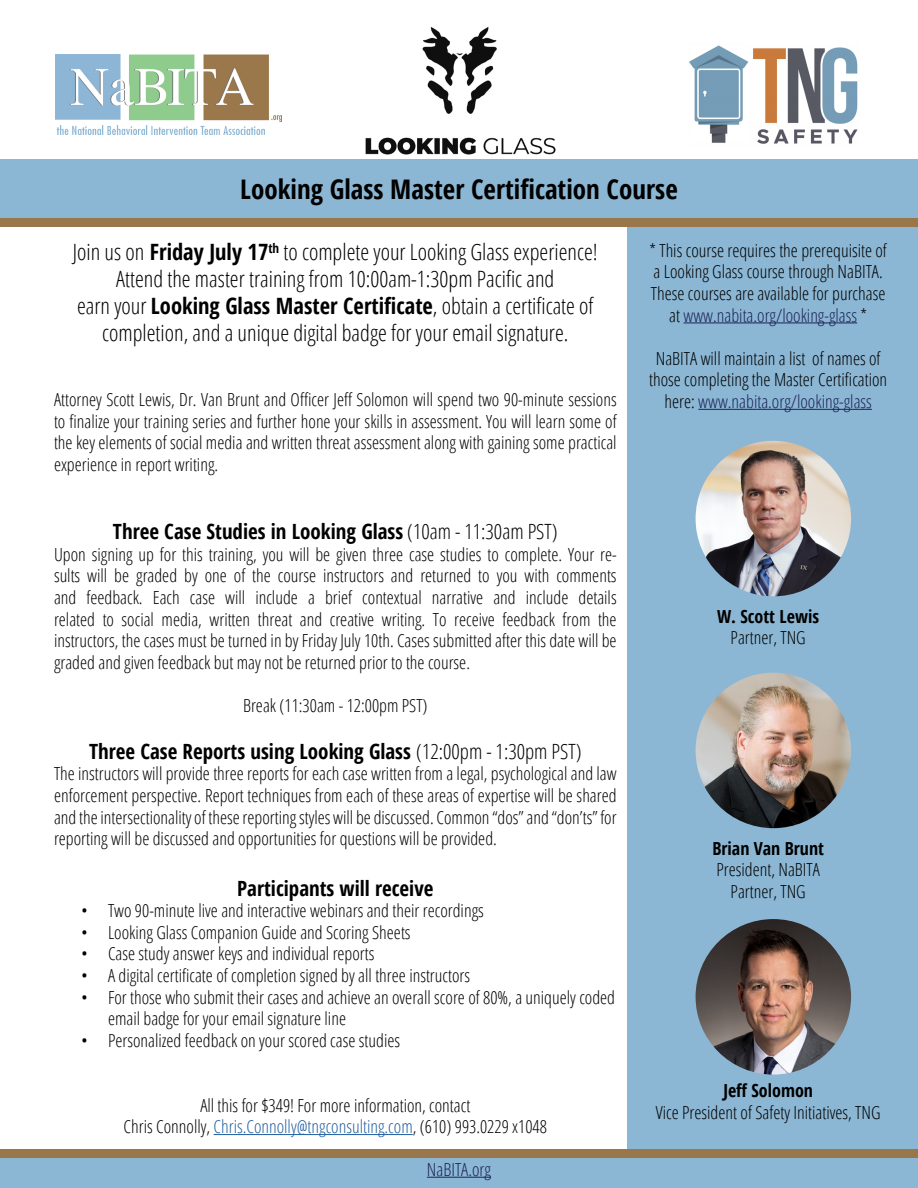
<style>
.page{position:relative;width:918px;height:1188px;background:#fff}
.page>*{position:absolute;margin:0;border:0;box-sizing:border-box;transform-origin:0 0}
.t1{font:700 condensed 27px "Open Sans";color:#000}
.t2{font:300 condensed 22.5px/27px "Open Sans";color:#000;text-align:center}
.t3{font:700 condensed 21px "Open Sans";color:#000}
.t4{font:300 condensed 18px/21.6px "Open Sans";color:#000;text-align:center}
.t5{font:700 condensed 18px "Open Sans";color:#000}
.t6{font:300 condensed 18px "Open Sans";color:#1d2256}
.s1{font-weight:700}
.s2{color:#1d2256}
.s3{font-weight:300}
.s4{color:#215e9e}
</style>
<div class="page">
<div style="left:0;top:160px;width:918px;height:58px;background:#8bb7d4"></div>
<div style="left:0;top:1158px;width:918px;height:30px;background:#8bb7d4"></div>
<div style="left:0;top:1149px;width:918px;height:9px;background:#99774a"></div>
<hr style="left:214px;top:1134px;width:199px;height:1px;background:#215e9e">
<hr style="left:427px;top:1177px;width:64px;height:1px;background:#1d2256">
<div style="left:627px;top:226px;width:291px;height:923px;background:#8bb7d4"></div>
<div style="left:0;top:218px;width:918px;height:9px;background:#99774a"></div>
<img style="left:55px;top:54px;width:227px;height:81px">
<img style="left:365px;top:27px;width:191px;height:128px">
<img style="left:696px;top:919px;width:155px;height:156px;border-radius:78px">
<img style="left:696px;top:673px;width:155px;height:155px;border-radius:78px">
<img style="left:696px;top:441px;width:155px;height:155px;border-radius:78px">
<hr style="left:684px;top:322px;width:173px;height:1px;background:#1d2256">
<hr style="left:698px;top:409px;width:174px;height:1px;background:#1d2256">
<img style="left:689px;top:45px;width:169px;height:99px">
<h1 class="t1" style="left:240px;top:171px;width:439px">Looking Glass Master Certification Course</h1>
<p class="t2" style="left:73px;top:238px;width:527px">Join us on <span class="s1">Friday July 17</span><sup>th</sup> to complete your Looking Glass experience!<br>Attend the master training from 10:00am-1:30pm Pacific and<br>earn your <span class="s1">Looking Glass Master Certificate</span>, obtain a certificate of completion, and a unique digital badge for your email signature.</p>
<p class="t4" style="left:649px;top:239px;width:239px">* This course requires the prerequisite of a Looking Glass course through NaBITA.<br>These courses are available for purchase at <span class="s2">www.nabita.org/looking-glass</span> *</p>
<p class="t4" style="left:649px;top:347px;width:240px">NaBITA will maintain a list of names of those completing the Master Certification here: <span class="s2">www.nabita.org/looking-glass</span></p>
<p class="t4" style="left:54px;top:388px;width:564px;text-align:justify">Attorney Scott Lewis, Dr. Van Brunt and Officer Jeff Solomon will spend two 90-minute sessions to finalize your training series and further hone your skills in assessment. You will learn some of the key elements of social media and written threat assessment along with gaining some practical experience in report writing.</p>
<p class="t3" style="left:113px;top:517px;width:446px">Three Case Studies in Looking Glass <span class="s3">(10am - 11:30am PST)</span></p>
<p class="t4" style="left:54px;top:543px;width:564px;text-align:justify">Upon signing up for this training, you will be given three case studies to complete. Your re&shy;sults will be graded by one of the course instructors and returned to you with comments and feedback. Each case will include a brief contextual narrative and include details related to social media, written threat and creative writing. To receive feedback from the instructors, the cases must be turned in by Friday July 10th. Cases submitted after this date will be graded and given feedback but may not be returned prior to the course.</p>
<p class="t4" style="left:243px;top:694px;width:186px">Break (11:30am - 12:00pm PST)</p>
<p class="t3" style="left:89px;top:737px;width:494px">Three Case Reports using Looking Glass <span class="s3">(12:00pm - 1:30pm PST)</span></p>
<p class="t4" style="left:54px;top:762px;width:564px;text-align:justify">The instructors will provide three reports for each case written from a legal, psychological and law enforcement perspective. Report techniques from each of these areas of expertise will be shared and the intersectionality of these reporting styles will be discussed. Common “dos” and “don’ts” for reporting will be discussed and opportunities for questions will be provided.</p>
<p class="t3" style="left:237px;top:873px;width:198px">Participants will receive</p>
<p class="t4" style="left:81px;top:899px;width:404px">• Two 90-minute live and interactive webinars and their recordings</p>
<p class="t4" style="left:81px;top:921px;width:331px">• Looking Glass Companion Guide and Scoring Sheets</p>
<p class="t4" style="left:81px;top:942px;width:295px">• Case study answer keys and individual reports</p>
<p class="t4" style="left:81px;top:964px;width:391px">• A digital certificate of completion signed by all three instructors</p>
<p class="t4" style="left:108px;top:986px;width:509px;text-align:left;text-indent:-27px">• For those who submit their cases and achieve an overall score of 80%, a uniquely coded email badge for your email signature line</p>
<p class="t4" style="left:81px;top:1029px;width:321px">• Personalized feedback on your scored case studies</p>
<p class="t4" style="left:124px;top:1094px;width:425px">All this for $349! For more information, contact<br>Chris Connolly, <span class="s4">Chris.Connolly@tngconsulting.com</span>, (610) 993.0229 x1048</p>
<p class="t6" style="left:427px;top:1157px;width:66px">NaBITA.org</p>
<p class="t5" style="left:717px;top:604px;width:103px">W. Scott Lewis</p>
<p class="t4" style="left:731px;top:627px;width:77px">Partner, TNG</p>
<p class="t5" style="left:712px;top:836px;width:113px">Brian Van Brunt</p>
<p class="t4" style="left:716px;top:858px;width:105px">President, NaBITA<br>Partner, TNG</p>
<p class="t5" style="left:723px;top:1078px;width:91px">Jeff Solomon</p>
<p class="t4" style="left:656px;top:1101px;width:226px">Vice President of Safety Initiatives, TNG</p>
</div>
